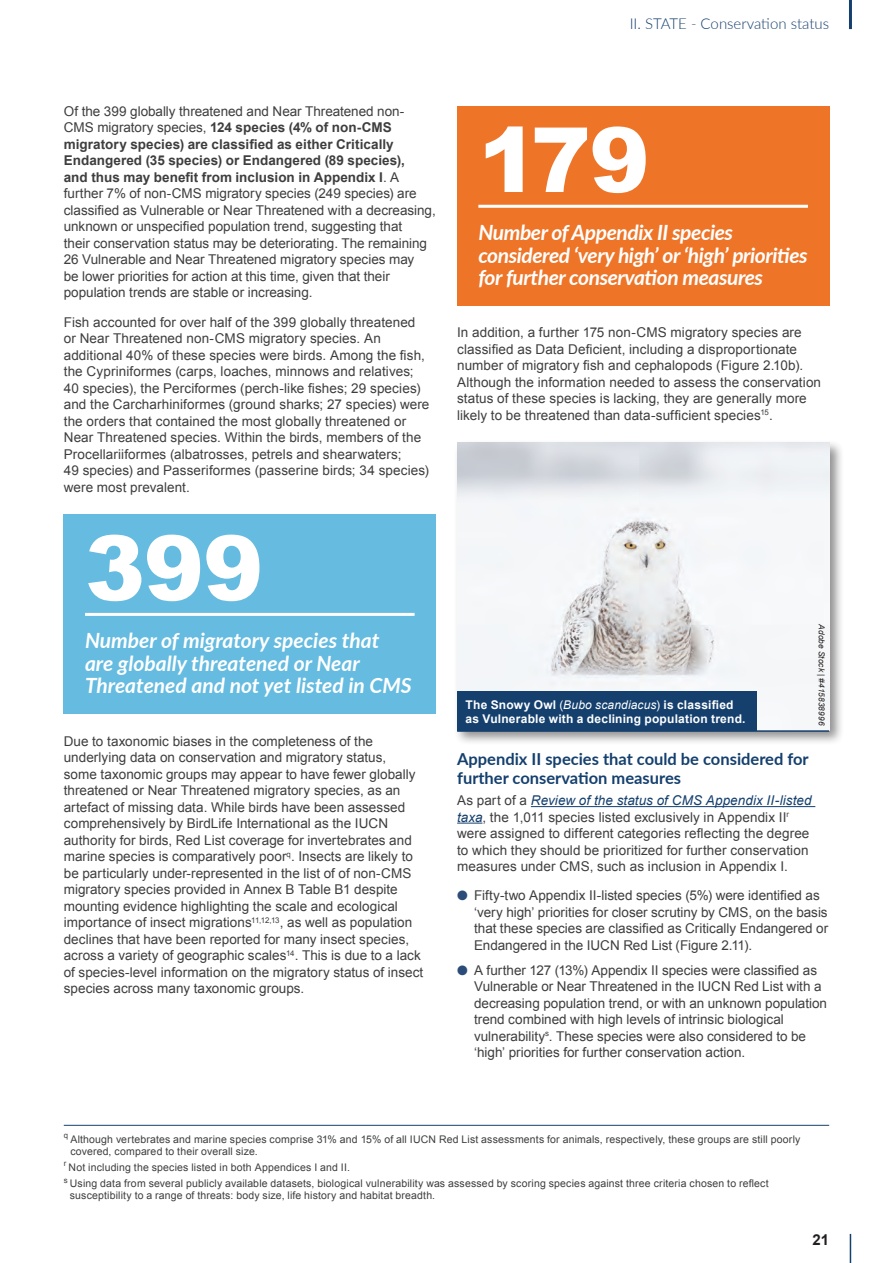
<style>
.page{position:relative;width:893px;height:1263px;background:#fff}
.page>*{position:absolute;margin:0;border:0;box-sizing:border-box;transform-origin:0 0}
.t1{font:900 90px "Arial";letter-spacing:-.015em;color:#fff}
.t2{font:italic 700 21px/22.5px "Lato";letter-spacing:-.02em;color:#fff}
.t3{font:italic 700 21px/22.5px "Lato";color:#fff}
.t4{font:700 16.5px/19.5px "Lato";color:#15406e}
.t5{font:300 15px "Lato";color:#15406e}
.t6{font:700 15px "Arial";color:#231f20}
.t7{font:13.5px/16.5px "Arial";letter-spacing:.005em;color:#3e3e3f}
.t8{font:700 12px/13.5px "Arial";letter-spacing:.02em;color:#fff}
.t9{font:10.5px/12px "Arial";letter-spacing:.015em;color:#3e3e3f}
.t10{font:italic 8.25px "Arial";letter-spacing:.015em;color:#231f20}
.s1{font-weight:700}
.s2{font-weight:400}
.s3{font-weight:400;font-style:italic}
.s4{font-style:italic;color:#15406e}
.s5{color:#2b4c78}
</style>
<div class="page">
<hr style="left:849px;top:0;width:3px;height:29px;background:#15406e">
<svg style="left:850px;top:1234px;width:1px;height:29px"></svg>
<hr style="left:64px;top:1125px;width:765px;height:1px;background:#15406e">
<div style="left:457px;top:106px;width:372px;height:200px;background:#ee7528"></div>
<hr style="left:478px;top:205px;width:330px;height:3px;background:#fff">
<div style="left:64px;top:514px;width:372px;height:200px;background:#65bbe0"></div>
<hr style="left:85px;top:613px;width:330px;height:3px;background:#fff">
<div style="left:454px;top:439px;width:391px;height:306px;background:#231f20;opacity:.5"></div>
<img style="left:457px;top:442px;width:372px;height:288px">
<hr style="left:457px;top:730px;width:372px;height:2px;background:#15406e">
<hr style="left:531px;top:806px;width:284px;height:1px;background:#15406e">
<svg style="left:457px;top:823px;width:25px;height:1px"></svg>
<div style="left:457px;top:692px;width:300px;height:39px;background:#15406e"></div>
<p class="t5" style="left:630px;top:13px;width:201px">II. STATE - Conservation status</p>
<p class="t7" style="left:64px;top:103px;width:373px">Of the 399 globally threatened and Near Threatened non-CMS migratory species, <span class="s1">124 species (4% of non-CMS migratory species) are classified as either Critically Endangered (35 species) or Endangered (89 species),<br>and thus may benefit from inclusion in Appendix I</span>. A further 7% of non-CMS migratory species (249 species) are classified as Vulnerable or Near Threatened with a decreasing, unknown or unspecified population trend, suggesting that<br>their conservation status may be deteriorating. The remaining 26 Vulnerable and Near Threatened migratory species may<br>be lower priorities for action at this time, given that their population trends are stable or increasing.</p>
<p class="t7" style="left:64px;top:314px;width:367px">Fish accounted for over half of the 399 globally threatened or Near Threatened non-CMS migratory species. An additional 40% of these species were birds. Among the fish, the Cypriniformes (carps, loaches, minnows and relatives; 40 species), the Perciformes (perch-like fishes; 29 species) and the Carcharhiniformes (ground sharks; 27 species) were the orders that contained the most globally threatened or Near Threatened species. Within the birds, members of the Procellariiformes (albatrosses, petrels and shearwaters;<br>49 species) and Passeriformes (passerine birds; 34 species) were most prevalent.</p>
<h1 class="t1" style="left:85px;top:503px;width:180px">399</h1>
<h2 class="t3" style="left:85px;top:628px;width:328px">Number of migratory species that are globally threatened or Near<br>Threatened and not yet listed in CMS</h2>
<p class="t7" style="left:64px;top:733px;width:361px">Due to taxonomic biases in the completeness of the underlying data on conservation and migratory status,<br>some taxonomic groups may appear to have fewer globally threatened or Near Threatened migratory species, as an artefact of missing data. While birds have been assessed comprehensively by BirdLife International as the IUCN authority for birds, Red List coverage for invertebrates and marine species is comparatively poor<sup>q</sup>. Insects are likely to be particularly under-represented in the list of of non-CMS migratory species provided in Annex B Table B1 despite mounting evidence highlighting the scale and ecological importance of insect migrations<sup>11,12,13</sup>, as well as population declines that have been reported for many insect species, across a variety of geographic scales<sup>14</sup>. This is due to a lack of species-level information on the migratory status of insect species across many taxonomic groups.</p>
<h1 class="t1" style="left:478px;top:95px;width:173px">179</h1>
<h2 class="t2" style="left:478px;top:220px;width:331px">Number of Appendix II species considered ‘very high’ or ‘high’ priorities for further conservation measures</h2>
<p class="t7" style="left:457px;top:324px;width:365px">In addition, a further 175 non-CMS migratory species are classified as Data Deficient, including a disproportionate number of migratory fish and cephalopods (Figure 2.10b).<br>Although the information needed to assess the conservation status of these species is lacking, they are generally more likely to be threatened than data-sufficient species<sup>15</sup>.</p>
<p class="t8" style="left:466px;top:698px;width:281px">The Snowy Owl <span class="s2">(</span><span class="s3">Bubo scandiacus</span><span class="s2">)</span> is classified as Vulnerable with a declining population trend.</p>
<p class="t10" style="left:827px;top:624px;width:102px;rotate:90deg">Adobe Stock | #415838996</p>
<p class="t4" style="left:457px;top:748px;width:353px">Appendix II species that could be considered for further conservation measures</p>
<p class="t7" style="left:457px;top:792px;width:356px">As part of a <span class="s4">Review of the status of CMS Appendix II-listed taxa</span>, the 1,011 species listed exclusively in Appendix II<sup>r </sup>were assigned to different categories reflecting the degree to which they should be prioritized for further conservation measures under CMS, such as inclusion in Appendix I.</p>
<p class="t7" style="left:474px;top:887px;width:356px;text-indent:-17px"><span class="s5">●</span> Fifty-two Appendix II-listed species (5%) were identified as ‘very high’ priorities for closer scrutiny by CMS, on the basis that these species are classified as Critically Endangered or Endangered in the IUCN Red List (Figure 2.11).</p>
<p class="t7" style="left:474px;top:962px;width:354px;text-indent:-17px"><span class="s5">●</span> A further 127 (13%) Appendix II species were classified as Vulnerable or Near Threatened in the IUCN Red List with a decreasing population trend, or with an unknown population trend combined with high levels of intrinsic biological vulnerability<sup>s</sup>. These species were also considered to be ‘high’ priorities for further conservation action.</p>
<p class="t9" style="left:70px;top:1133px;width:732px;text-indent:-7px"><sup>q</sup> Although vertebrates and marine species comprise 31% and 15% of all IUCN Red List assessments for animals, respectively, these groups are still poorly covered, compared to their overall size.</p>
<p class="t9" style="left:64px;top:1159px;width:706px;line-height:16.2px"><sup>r</sup> Not including the species listed in both Appendices I and II.<br><sup>s</sup> Using data from several publicly available datasets, biological vulnerability was assessed by scoring species against three criteria chosen to reflect</p>
<p class="t9" style="left:70px;top:1189px;width:367px">susceptibility to a range of threats: body size, life history and habitat breadth.</p>
<p class="t6" style="left:812px;top:1230px;width:18px">21</p>
</div>
